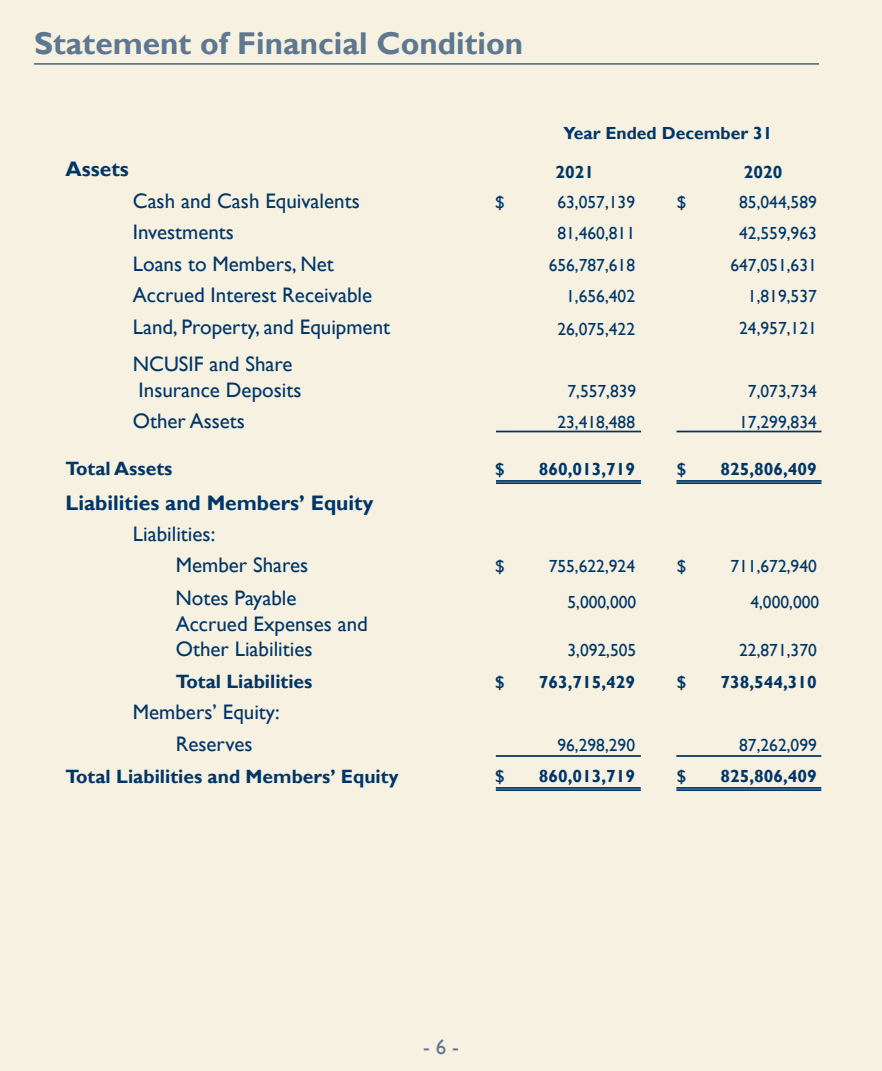
<style>
.page{position:relative;width:882px;height:1071px;background:#f7f1e2}
.page>*{position:absolute;margin:0;border:0;box-sizing:border-box;transform-origin:0 0}
.t1{font:700 31.5px "Gill Sans";color:#5e7890}
.t2{font:21px/25.2px "Gill Sans";color:#003667}
.t3{font:700 21px "Gill Sans";color:#003667}
.t4{font:21px "Gill Sans";color:#5e7890}
.t5{font:700 19.25px "Gill Sans";color:#003667}
.t6{font:17.5px "Gill Sans";color:#003667}
.t7{font:700 17.5px "Gill Sans";color:#003667}
</style>
<div class="page">
<hr style="left:496px;top:431px;width:145px;height:1px;background:#003667">
<hr style="left:496px;top:480px;width:145px;height:2px;background:#003667">
<hr style="left:496px;top:482px;width:145px;height:2px;background:#003667">
<hr style="left:677px;top:431px;width:145px;height:1px;background:#003667">
<hr style="left:677px;top:480px;width:145px;height:2px;background:#003667">
<hr style="left:677px;top:482px;width:145px;height:2px;background:#003667">
<hr style="left:496px;top:755px;width:145px;height:2px;background:#003667">
<hr style="left:496px;top:787px;width:145px;height:2px;background:#003667">
<hr style="left:496px;top:789px;width:145px;height:2px;background:#003667">
<hr style="left:676px;top:755px;width:145px;height:2px;background:#003667">
<hr style="left:676px;top:787px;width:145px;height:2px;background:#003667">
<hr style="left:676px;top:789px;width:145px;height:2px;background:#003667">
<hr style="left:34px;top:63px;width:785px;height:2px;background:#5e7890">
<p class="t1" style="left:34px;top:24px;width:491px">Statement of Financial Condition</p>
<p class="t3" style="left:66px;top:157px;width:65px">Assets</p>
<p class="t7" style="left:564px;top:122px;width:210px">Year Ended December 31</p>
<p class="t7" style="left:556px;top:161px;width:40px">2021</p>
<p class="t7" style="left:744px;top:161px;width:40px">2020</p>
<p class="t2" style="left:133px;top:188px;width:229px">Cash and Cash Equivalents</p>
<p class="t2" style="left:133px;top:220px;width:103px">Investments</p>
<p class="t2" style="left:133px;top:251px;width:203px">Loans to Members, Net</p>
<p class="t2" style="left:133px;top:283px;width:241px">Accrued Interest Receivable</p>
<p class="t2" style="left:133px;top:314px;width:259px">Land, Property, and Equipment</p>
<p class="t2" style="left:133px;top:352px;width:161px">NCUSIF and Share</p>
<p class="t2" style="left:139px;top:377px;width:164px">Insurance Deposits</p>
<p class="t2" style="left:133px;top:409px;width:114px">Other Assets</p>
<p class="t5" style="left:66px;top:457px;width:108px">Total Assets</p>
<p class="t3" style="left:66px;top:490px;width:309px">Liabilities and Members’ Equity</p>
<p class="t2" style="left:133px;top:522px;width:84px">Liabilities:</p>
<p class="t2" style="left:176px;top:553px;width:134px">Member Shares</p>
<p class="t6" style="left:495px;top:191px;width:11px">$</p>
<p class="t6" style="left:557px;top:191px;width:79px">63,057,139</p>
<p class="t6" style="left:677px;top:191px;width:11px">$</p>
<p class="t6" style="left:739px;top:191px;width:79px">85,044,589</p>
<p class="t6" style="left:557px;top:223px;width:79px">81,460,811</p>
<p class="t6" style="left:739px;top:223px;width:79px">42,559,963</p>
<p class="t6" style="left:549px;top:254px;width:88px">656,787,618</p>
<p class="t6" style="left:730px;top:254px;width:88px">647,051,631</p>
<p class="t6" style="left:566px;top:286px;width:70px">1,656,402</p>
<p class="t6" style="left:748px;top:286px;width:70px">1,819,537</p>
<p class="t6" style="left:557px;top:319px;width:79px">26,075,422</p>
<p class="t6" style="left:739px;top:317px;width:79px">24,957,121</p>
<p class="t6" style="left:567px;top:380px;width:70px">7,557,839</p>
<p class="t6" style="left:748px;top:380px;width:70px">7,073,734</p>
<p class="t6" style="left:557px;top:412px;width:79px">23,418,488</p>
<p class="t6" style="left:739px;top:412px;width:79px">17,299,834</p>
<p class="t7" style="left:495px;top:458px;width:11px">$</p>
<p class="t7" style="left:539px;top:458px;width:98px">860,013,719</p>
<p class="t7" style="left:677px;top:458px;width:11px">$</p>
<p class="t7" style="left:721px;top:458px;width:98px">825,806,409</p>
<p class="t6" style="left:495px;top:556px;width:11px">$</p>
<p class="t6" style="left:549px;top:556px;width:88px">755,622,924</p>
<p class="t6" style="left:677px;top:556px;width:11px">$</p>
<p class="t6" style="left:730px;top:556px;width:88px">711,672,940</p>
<p class="t2" style="left:175px;top:586px;width:123px">Notes Payable</p>
<p class="t6" style="left:567px;top:592px;width:70px">5,000,000</p>
<p class="t6" style="left:750px;top:592px;width:70px">4,000,000</p>
<p class="t2" style="left:176px;top:611px;width:194px">Accrued Expenses and<br>Other Liabilities</p>
<p class="t5" style="left:176px;top:670px;width:138px">Total Liabilities</p>
<p class="t6" style="left:567px;top:640px;width:70px">3,092,505</p>
<p class="t7" style="left:495px;top:672px;width:11px">$</p>
<p class="t7" style="left:539px;top:672px;width:98px">763,715,429</p>
<p class="t6" style="left:739px;top:640px;width:79px">22,871,370</p>
<p class="t7" style="left:677px;top:672px;width:11px">$</p>
<p class="t7" style="left:721px;top:672px;width:98px">738,544,310</p>
<p class="t2" style="left:133px;top:700px;width:148px">Members’ Equity:</p>
<p class="t2" style="left:176px;top:732px;width:78px">Reserves</p>
<p class="t6" style="left:557px;top:735px;width:79px">96,298,290</p>
<p class="t6" style="left:739px;top:735px;width:79px">87,262,099</p>
<p class="t5" style="left:66px;top:765px;width:334px">Total Liabilities and Members’ Equity</p>
<p class="t7" style="left:495px;top:765px;width:11px">$</p>
<p class="t7" style="left:539px;top:765px;width:98px">860,013,719</p>
<p class="t7" style="left:677px;top:765px;width:11px">$</p>
<p class="t7" style="left:721px;top:765px;width:98px">825,806,409</p>
<p class="t4" style="left:423px;top:1035px;width:37px">- 6 -</p>
</div>
